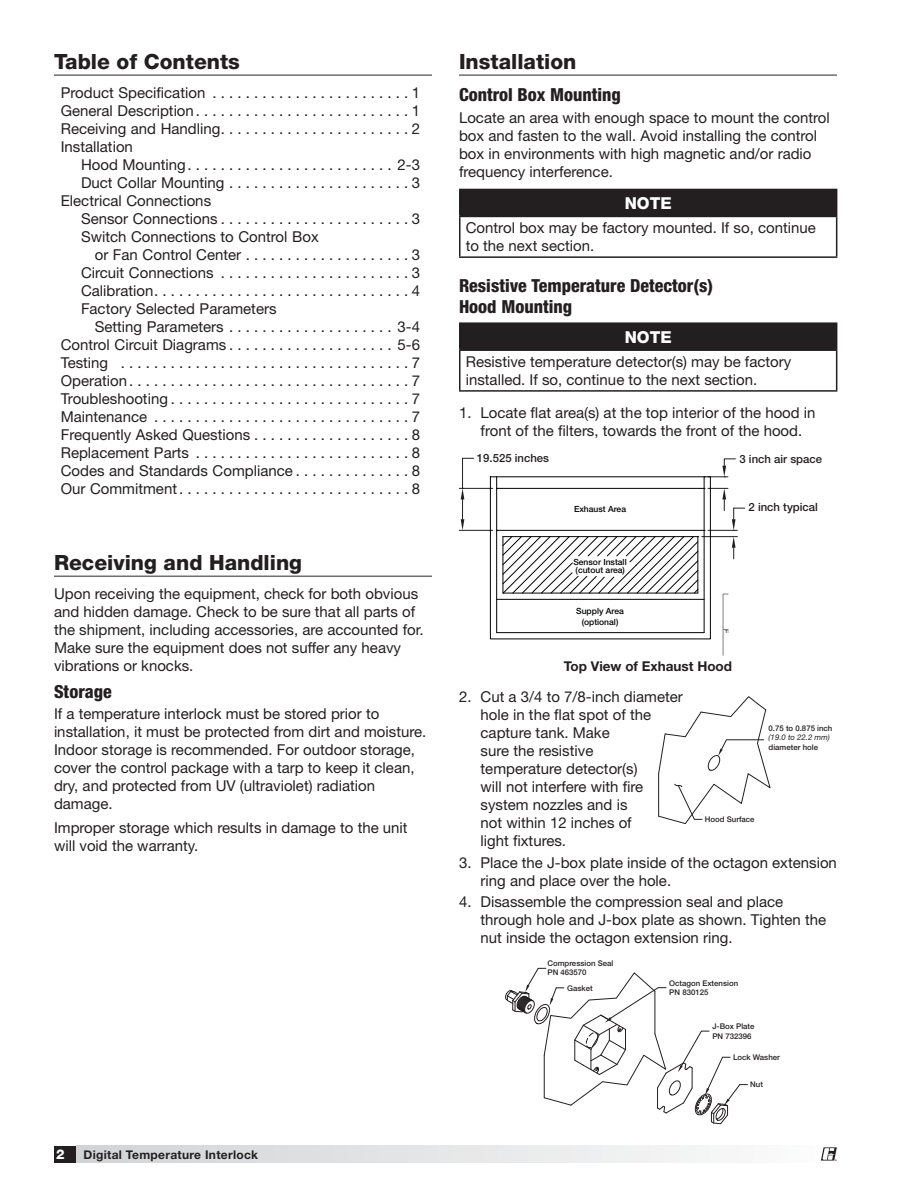
<style>
.page{position:relative;width:918px;height:1188px;background:#fff}
.page>*{position:absolute;margin:0;border:0;box-sizing:border-box;transform-origin:0 0}
.t1{font:800 21px "Helvetica Neue LT Std";color:#231f20}
.t2{font:800 condensed 18px/21.6px "Helvetica Neue LT Std";color:#231f20}
.t3{font:800 16.5px "Helvetica Neue LT Std";color:#fff}
.t4{font:15px/18px "Helvetica Neue LT Std";color:#231f20}
.t5{font:700 13.5px "Helvetica Neue LT Std";color:#231f20}
.t6{font:800 13.5px "Helvetica Neue LT Std";color:#fff}
.t7{font:700 12px "Helvetica Neue LT Std";letter-spacing:.025em;color:#231f20}
.t8{font:500 11.4px "Helvetica Neue LT Std";color:#231f20}
.t9{font:500 8.55px/8.6px "Helvetica Neue LT Std";color:#010202}
.t10{font:500 7.8px/9.4px "Helvetica Neue LT Std";color:#231f20}
.t11{font:italic 7.8px "Helvetica Neue LT Std";color:#231f20}
.t12{font:700 2.1px "Helvetica Neue LT Std";color:#231f20}
</style>
<div class="page">
<div style="left:54px;top:1146px;width:32px;height:17px;background:#231f20"></div>
<div style="left:77px;top:1146px;width:760px;height:17px;background:linear-gradient(to right,#d1d3d4,#fcfcfc)"></div>
<hr style="left:54px;top:74px;width:378px;height:2px;background:#6d6e70">
<hr style="left:54px;top:576px;width:378px;height:1px;background:#6d6e70">
<div style="left:460px;top:323px;width:377px;height:27px;background:#231f20"></div>
<hr style="left:459px;top:322px;width:378px;height:2px;background:#231f20">
<hr style="left:459px;top:324px;width:2px;height:25px;background:#231f20">
<hr style="left:459px;top:349px;width:378px;height:2px;background:#231f20">
<hr style="left:459px;top:351px;width:2px;height:39px;background:#231f20">
<hr style="left:836px;top:351px;width:1px;height:39px;background:#231f20">
<hr style="left:459px;top:390px;width:378px;height:2px;background:#231f20">
<hr style="left:459px;top:74px;width:378px;height:2px;background:#6d6e70">
<svg style="left:658px;top:696px;width:113px;height:128px"></svg>
<div style="left:460px;top:189px;width:377px;height:27px;background:#231f20"></div>
<hr style="left:459px;top:189px;width:378px;height:1px;background:#231f20">
<hr style="left:459px;top:190px;width:2px;height:26px;background:#231f20">
<hr style="left:459px;top:216px;width:378px;height:1px;background:#231f20">
<hr style="left:459px;top:217px;width:2px;height:39px;background:#231f20">
<hr style="left:836px;top:217px;width:1px;height:39px;background:#231f20">
<hr style="left:459px;top:256px;width:378px;height:2px;background:#231f20">
<svg style="left:459px;top:457px;width:287px;height:199px"></svg>
<svg style="left:505px;top:967px;width:243px;height:158px"></svg>
<svg style="left:821px;top:1147px;width:16px;height:14px"></svg>
<h1 class="t1" style="left:54px;top:54px;width:187px">Table of Contents</h1>
<p class="t4" style="left:61px;top:85px;width:361px;text-align:justify">Product Specification ........................1<br>General Description ..........................1<br>Receiving and Handling .......................2<br>Installation</p>
<p class="t4" style="left:81px;top:157px;width:341px">Hood Mounting ......................... 2-3</p>
<p class="t4" style="left:81px;top:175px;width:341px">Duct Collar Mounting ......................3</p>
<p class="t4" style="left:61px;top:193px;width:152px">Electrical Connections</p>
<p class="t4" style="left:81px;top:211px;width:341px">Sensor Connections .......................3</p>
<p class="t4" style="left:81px;top:229px;width:239px">Switch Connections to Control Box</p>
<p class="t4" style="left:95px;top:247px;width:327px">or Fan Control Center ....................3</p>
<p class="t4" style="left:81px;top:265px;width:341px">Circuit Connections .......................3</p>
<p class="t4" style="left:81px;top:283px;width:341px">Calibration ...............................4</p>
<p class="t4" style="left:81px;top:301px;width:197px">Factory Selected Parameters</p>
<p class="t4" style="left:95px;top:319px;width:327px">Setting Parameters .................... 3-4</p>
<p class="t4" style="left:61px;top:337px;width:361px">Control Circuit Diagrams . . . . . . . . . . . . . . . . . . . . 5-6</p>
<p class="t4" style="left:61px;top:355px;width:361px">Testing ...................................7</p>
<p class="t4" style="left:61px;top:373px;width:361px">Operation ..................................7</p>
<p class="t4" style="left:61px;top:391px;width:361px">Troubleshooting .............................7</p>
<p class="t4" style="left:61px;top:409px;width:361px">Maintenance ...............................7</p>
<p class="t4" style="left:61px;top:427px;width:361px">Frequently Asked Questions . . . . . . . . . . . . . . . . . . . 8</p>
<p class="t4" style="left:61px;top:445px;width:361px">Replacement Parts ..........................8</p>
<p class="t4" style="left:61px;top:463px;width:361px">Codes and Standards Compliance . . . . . . . . . . . . . . 8</p>
<p class="t4" style="left:61px;top:481px;width:361px">Our Commitment ............................8</p>
<h1 class="t1" style="left:54px;top:555px;width:250px">Receiving and Handling</h1>
<p class="t4" style="left:54px;top:586px;width:371px">Upon receiving the equipment, check for both obvious and hidden damage. Check to be sure that all parts of the shipment, including accessories, are accounted for.<br>Make sure the equipment does not suffer any heavy vibrations or knocks.</p>
<p class="t2" style="left:54px;top:682px;width:59px">Storage</p>
<p class="t4" style="left:54px;top:706px;width:374px">If a temperature interlock must be stored prior to installation, it must be protected from dirt and moisture.<br>Indoor storage is recommended. For outdoor storage, cover the control package with a tarp to keep it clean, dry, and protected from UV (ultraviolet) radiation damage.</p>
<p class="t4" style="left:54px;top:819px;width:355px">Improper storage which results in damage to the unit will void the warranty.</p>
<p class="t6" style="left:56px;top:1149px;width:10px">2</p>
<p class="t7" style="left:84px;top:1150px;width:176px">Digital Temperature Interlock</p>
<h1 class="t1" style="left:459px;top:54px;width:119px">Installation</h1>
<p class="t2" style="left:459px;top:86px;width:163px">Control Box Mounting</p>
<p class="t4" style="left:459px;top:110px;width:372px">Locate an area with enough space to mount the control box and fasten to the wall. Avoid installing the control box in environments with high magnetic and/or radio frequency interference.</p>
<p class="t3" style="left:625px;top:197px;width:49px">NOTE</p>
<p class="t4" style="left:466px;top:220px;width:352px">Control box may be factory mounted. If so, continue to the next section.</p>
<p class="t2" style="left:459px;top:276px;width:256px">Resistive Temperature Detector(s)<br>Hood Mounting</p>
<p class="t3" style="left:625px;top:331px;width:49px">NOTE</p>
<p class="t4" style="left:466px;top:354px;width:327px">Resistive temperature detector(s) may be factory installed. If so, continue to the next section.</p>
<p class="t4" style="left:459px;top:405px;width:358px;text-align:center">1. Locate flat area(s) at the top interior of the hood in front of the filters, towards the front of the hood.</p>
<p class="t8" style="left:739px;top:455px;width:84px">3 inch air space</p>
<p class="t8" style="left:749px;top:502px;width:71px">2 inch typical</p>
<p class="t8" style="left:477px;top:454px;width:74px">19.525 inches</p>
<p class="t9" style="left:574px;top:506px;width:54px">Exhaust Area</p>
<p class="t9" style="left:573px;top:558px;width:55px">Sensor Install (cutout area)</p>
<p class="t9" style="left:576px;top:607px;width:49px;line-height:10.2px;text-align:center">Supply Area (optional)</p>
<p class="t5" style="left:564px;top:662px;width:170px">Top View of Exhaust Hood</p>
<p class="t4" style="left:481px;top:689px;width:204px;text-indent:-22px">2. Cut a 3/4 to 7/8-inch diameter hole in the flat spot of the capture tank. Make<br>sure the resistive<br>temperature detector(s)<br>will not interfere with fire system nozzles and is<br>not within 12 inches of<br>light fixtures.</p>
<p class="t10" style="left:705px;top:815px;width:51px">Hood Surface</p>
<p class="t10" style="left:769px;top:724px;width:65px">0.75 to 0.875 inch</p>
<p class="t11" style="left:769px;top:733px;width:63px">(19.0 to 22.2 mm)</p>
<p class="t10" style="left:769px;top:743px;width:51px">diameter hole</p>
<p class="t4" style="left:481px;top:855px;width:358px;text-indent:-22px">3. Place the J-box plate inside of the octagon extension ring and place over the hole.</p>
<p class="t4" style="left:481px;top:894px;width:347px;text-indent:-22px">4. Disassemble the compression seal and place through hole and J-box plate as shown. Tighten the nut inside the octagon extension ring.</p>
<p class="t10" style="left:547px;top:959px;width:67px">Compression Seal<br>PN 463570</p>
<p class="t10" style="left:567px;top:984px;width:27px">Gasket</p>
<p class="t10" style="left:669px;top:979px;width:70px">Octagon Extension<br>PN 830125</p>
<p class="t10" style="left:712px;top:1022px;width:44px">J-Box Plate<br>PN 732396</p>
<p class="t10" style="left:733px;top:1053px;width:48px">Lock Washer</p>
<p class="t10" style="left:750px;top:1080px;width:14px">Nut</p>
<p class="t12" style="left:835px;top:1159px;width:3px">®</p>
</div>
